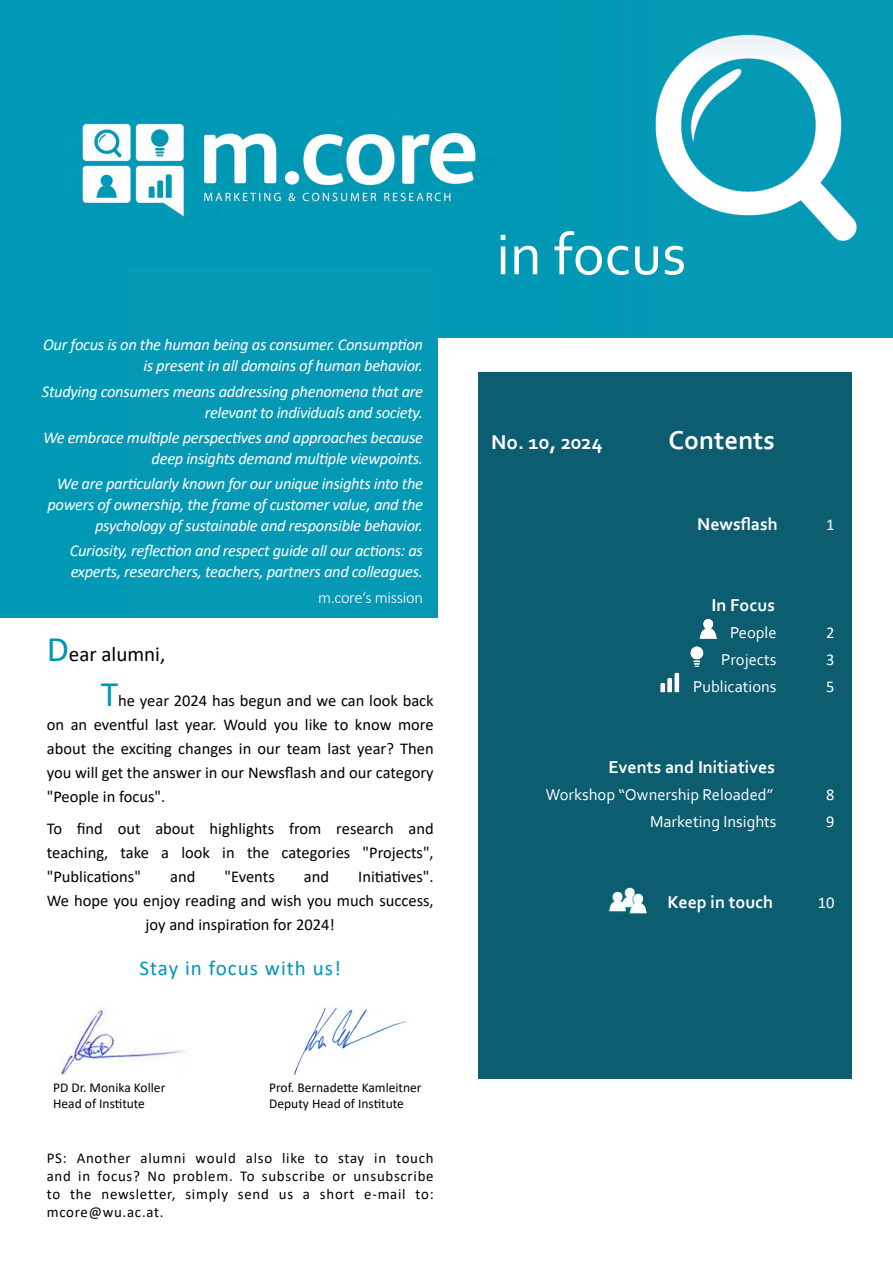
<style>
.page{position:relative;width:893px;height:1263px;background:#fff}
.page>*{position:absolute;margin:0;border:0;box-sizing:border-box;transform-origin:0 0}
.t1{font:60px "Corbel";color:#fff}
.t2{font:700 27px "Corbel";color:#fff}
.t3{font:21px "Calibri";letter-spacing:.05em;color:#0095b4}
.t4{font:21px "Calibri";color:#000}
.t5{font:700 21px "Corbel";color:#fff}
.t6{font:700 18px "Corbel";color:#fff}
.t7{font:italic 16.5px/21px "Calibri";letter-spacing:-.02em;color:#fff;text-align:right}
.t8{font:16.5px/24px "Calibri";color:#000;text-align:justify}
.t9{font:16.5px "Corbel";color:#fff}
.t10{font:300 16.5px "Calibri";letter-spacing:-.02em;color:#fff}
.t11{font:16.5px "Calibri";color:#fff}
.t12{font:15px/18px "Calibri";letter-spacing:.05em;color:#000;text-align:justify}
.t13{font:13.5px "Calibri";color:#000}
.s1{font-size:36px;color:#0095b4}
</style>
<div class="page">
<div style="left:0;top:0;width:893px;height:338px;background:#0098b5"></div>
<div style="left:478px;top:372px;width:374px;height:707px;background:#0b5d6f"></div>
<img style="left:294px;top:1007px;width:113px;height:68px">
<img style="left:60px;top:1009px;width:126px;height:67px">
<img style="left:699px;top:618px;width:18px;height:21px">
<img style="left:660px;top:672px;width:20px;height:20px">
<img style="left:690px;top:646px;width:14px;height:21px">
<img style="left:649px;top:32px;width:213px;height:211px">
<img style="left:608px;top:887px;width:39px;height:27px">
<div style="left:0;top:268px;width:438px;height:350px;background:#0699b5"></div>
<p class="t7" style="left:43px;top:334px;width:381px">Our focus is on the human being as consumer. Consumption is present in all domains of human behavior.</p>
<p class="t7" style="left:42px;top:380px;width:383px">Studying consumers means addressing phenomena that are relevant to individuals and society.</p>
<p class="t7" style="left:43px;top:426px;width:382px">We embrace multiple perspectives and approaches because deep insights demand multiple viewpoints.</p>
<p class="t7" style="left:47px;top:472px;width:377px">We are particularly known for our unique insights into the powers of ownership, the frame of customer value, and the psychology of sustainable and responsible behavior.</p>
<p class="t7" style="left:70px;top:540px;width:355px;text-align:left">Curiosity, reflection and respect guide all our actions: as experts, researchers, teachers, partners and colleagues.</p>
<p class="t10" style="left:318px;top:587px;width:107px">m.core‘s mission</p>
<p class="t4" style="left:47px;top:639px;width:120px"><span class="s1">D</span>ear alumni,</p>
<p class="t8" style="left:47px;top:688px;width:388px;text-indent:54px"><span class="s1">T</span>he year 2024 has begun and we can look back on an eventful last year. Would you like to know more about the exciting changes in our team last year? Then you will get the answer in our Newsflash and our category "People in focus".</p>
<p class="t8" style="left:47px;top:816px;width:388px">To find out about highlights from research and teaching, take a look in the categories "Projects", "Publications"</p>
<p class="t8" style="left:170px;top:864px;width:27px">and</p>
<p class="t8" style="left:224px;top:864px;width:52px">"Events</p>
<p class="t8" style="left:304px;top:864px;width:27px">and</p>
<p class="t8" style="left:358px;top:864px;width:77px">Initiatives".</p>
<p class="t8" style="left:47px;top:888px;width:388px">We hope you enjoy reading and wish you much success,</p>
<p class="t8" style="left:146px;top:912px;width:191px">joy and inspiration for 2024!</p>
<p class="t3" style="left:139px;top:953px;width:203px">Stay in focus with us!</p>
<p class="t13" style="left:53px;top:1078px;width:114px">PD Dr. Monika Koller</p>
<p class="t13" style="left:269px;top:1078px;width:154px">Prof. Bernadette Kamleitner</p>
<p class="t13" style="left:53px;top:1094px;width:93px">Head of Institute</p>
<p class="t13" style="left:269px;top:1094px;width:136px">Deputy Head of Institute</p>
<p class="t12" style="left:47px;top:1149px;width:388px">PS: Another alumni would also like to stay in touch and in focus? No problem. To subscribe or unsubscribe to the newsletter, simply send us a short e-mail to: mcore@wu.ac.at.</p>
<h1 class="t1" style="left:496px;top:217px;width:192px">in focus</h1>
<p class="t5" style="left:491px;top:428px;width:113px">No. 10, 2024</p>
<h2 class="t2" style="left:668px;top:423px;width:108px">Contents</h2>
<p class="t6" style="left:697px;top:512px;width:82px">Newsflash</p>
<p class="t11" style="left:826px;top:513px;width:10px">1</p>
<p class="t6" style="left:712px;top:593px;width:65px">In Focus</p>
<p class="t9" style="left:730px;top:622px;width:48px">People</p>
<p class="t11" style="left:826px;top:621px;width:10px">2</p>
<p class="t9" style="left:721px;top:649px;width:57px">Projects</p>
<p class="t11" style="left:826px;top:648px;width:10px">3</p>
<p class="t9" style="left:693px;top:676px;width:85px">Publications</p>
<p class="t11" style="left:826px;top:675px;width:10px">5</p>
<p class="t6" style="left:608px;top:755px;width:168px">Events and Initiatives</p>
<p class="t9" style="left:546px;top:784px;width:229px">Workshop “Ownership Reloaded”</p>
<p class="t11" style="left:826px;top:783px;width:10px">8</p>
<p class="t9" style="left:650px;top:811px;width:128px">Marketing Insights</p>
<p class="t11" style="left:826px;top:810px;width:10px">9</p>
<p class="t6" style="left:667px;top:890px;width:107px">Keep in touch</p>
<p class="t11" style="left:818px;top:891px;width:18px">10</p>
</div>
